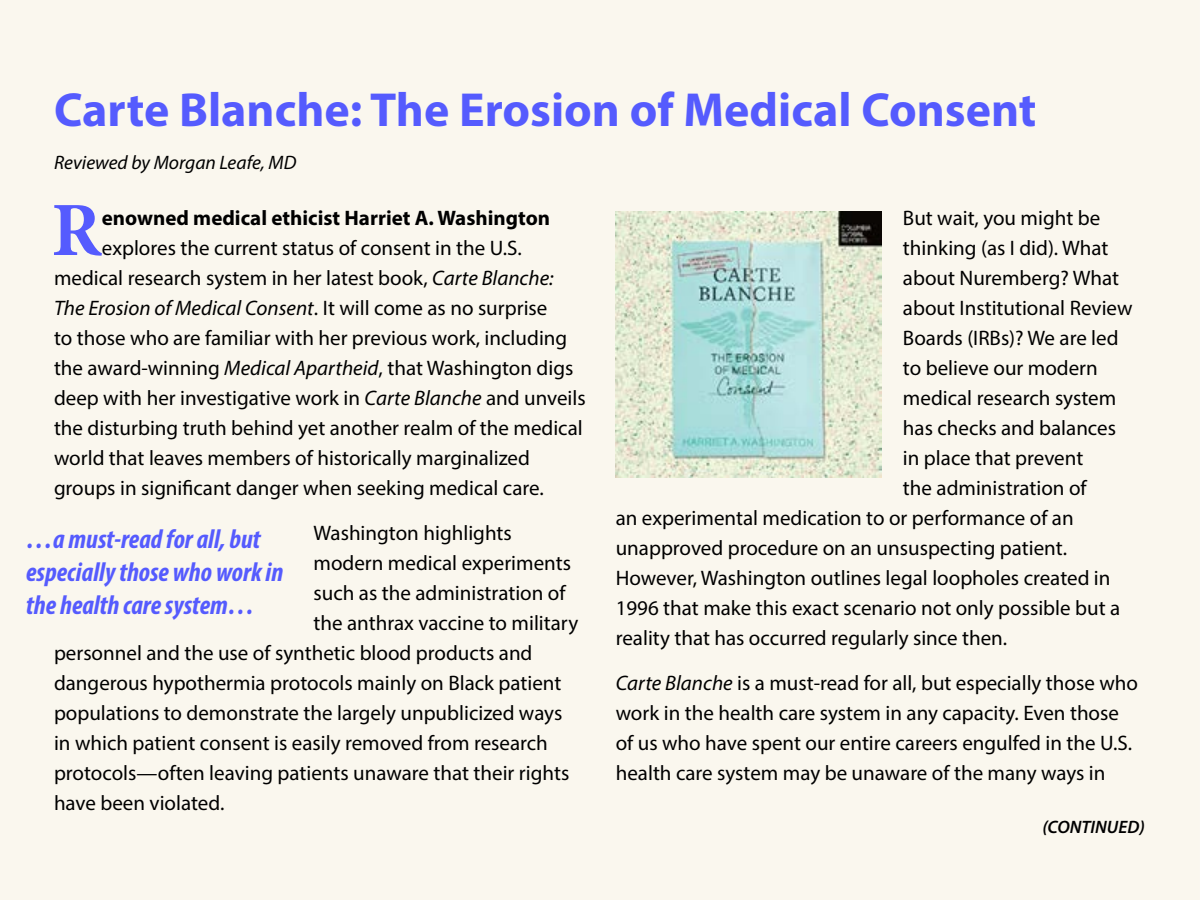
<style>
.page{position:relative;width:1200px;height:900px;background:#faf7ee}
.page>*{position:absolute;margin:0;border:0;box-sizing:border-box;transform-origin:0 0}
.BN_-_Body_1st{font:700 76.8px "Minion Pro";color:#555bfe}
.BN_-_Title{font:700 48px "Myriad Pro";color:#555bfe}
.BN_-_Pull_Quote{font:italic 700 condensed 27px/33px "Myriad Pro";color:#555bfe}
.Body{font:21px/30px "Myriad Pro";color:#000}
.BN_-_Body_1st-2{font:21px "Myriad Pro";color:#000}
.BN_-_Body_1st-3{font:italic 21px "Myriad Pro";color:#000}
.BN_-_Body_1st-4{font:700 21px "Myriad Pro";color:#000}
.Byline{font:italic 19.5px "Myriad Pro";color:#000}
.Continued{font:italic 600 18px "Myriad Pro";color:#000}
.s1{font-style:italic}
.s2{font-style:normal}
</style>
<div class="page">
<img style="left:616px;top:211px;width:266px;height:266px">
<p class="BN_-_Title" style="left:54px;top:79px;width:984px">Carte Blanche: The Erosion of Medical Consent</p>
<p class="Byline" style="left:54px;top:150px;width:244px">Reviewed by Morgan Leafe, MD</p>
<p class="BN_-_Body_1st" style="left:51px;top:176px;width:52px">R</p>
<p class="BN_-_Body_1st-4" style="left:102px;top:204px;width:450px">enowned medical ethicist Harriet A. Washington</p>
<p class="Body" style="left:903px;top:203px;width:199px">But wait, you might be</p>
<p class="Body" style="left:903px;top:233px;width:207px">thinking (as I did). What</p>
<p class="Body" style="left:903px;top:263px;width:218px">about Nuremberg? What</p>
<p class="Body" style="left:903px;top:293px;width:231px">about Institutional Review</p>
<p class="Body" style="left:903px;top:323px;width:217px">Boards (IRBs)? We are led</p>
<p class="Body" style="left:903px;top:353px;width:196px">to believe our modern</p>
<p class="Body" style="left:903px;top:383px;width:215px">medical research system</p>
<p class="Body" style="left:903px;top:413px;width:215px">has checks and balances</p>
<p class="Body" style="left:903px;top:443px;width:182px">in place that prevent</p>
<p class="Body" style="left:903px;top:473px;width:185px">the administration of</p>
<p class="Body" style="left:616px;top:503px;width:459px">an experimental medication to or performance of an</p>
<p class="Body" style="left:616px;top:533px;width:453px">unapproved procedure on an unsuspecting patient.</p>
<p class="Body" style="left:616px;top:563px;width:496px">However, Washington outlines legal loopholes created in</p>
<p class="Body" style="left:616px;top:593px;width:506px">1996 that make this exact scenario not only possible but a</p>
<p class="Body" style="left:616px;top:623px;width:393px">reality that has occurred regularly since then.</p>
<p class="Body" style="left:616px;top:668px;width:524px"><span class="s1">Carte Blanche</span> is a must-read for all, but especially those who work in the health care system in any capacity. Even those of us who have spent our entire careers engulfed in the U.S. health care system may be unaware of the many ways in</p>
<p class="Continued" style="left:1042px;top:815px;width:104px">(CONTINUED)</p>
<p class="BN_-_Body_1st-2" style="left:102px;top:235px;width:421px">explores the current status of consent in the U.S.</p>
<p class="BN_-_Body_1st-2" style="left:54px;top:265px;width:501px">medical research system in her latest book, <span class="s1">Carte Blanche:</span></p>
<p class="BN_-_Body_1st-3" style="left:54px;top:295px;width:495px">The Erosion of Medical Consent<span class="s2">. It will come as no surprise</span></p>
<p class="BN_-_Body_1st-2" style="left:54px;top:325px;width:515px">to those who are familiar with her previous work, including</p>
<p class="BN_-_Body_1st-2" style="left:54px;top:355px;width:521px">the award-winning <span class="s1">Medical Apartheid</span>, that Washington digs</p>
<p class="BN_-_Body_1st-2" style="left:54px;top:385px;width:533px">deep with her investigative work in <span class="s1">Carte Blanche</span> and unveils</p>
<p class="BN_-_Body_1st-2" style="left:54px;top:415px;width:530px">the disturbing truth behind yet another realm of the medical</p>
<p class="BN_-_Body_1st-2" style="left:54px;top:445px;width:478px">world that leaves members of historically marginalized</p>
<p class="BN_-_Body_1st-2" style="left:54px;top:475px;width:491px">groups in significant danger when seeking medical care.</p>
<p class="Body" style="left:314px;top:518px;width:200px">Washington highlights</p>
<p class="Body" style="left:314px;top:548px;width:259px">modern medical experiments</p>
<p class="Body" style="left:314px;top:578px;width:254px">such as the administration of</p>
<p class="Body" style="left:314px;top:608px;width:266px">the anthrax vaccine to military</p>
<p class="Body" style="left:54px;top:638px;width:480px">personnel and the use of synthetic blood products and</p>
<p class="Body" style="left:54px;top:668px;width:509px">dangerous hypothermia protocols mainly on Black patient</p>
<p class="Body" style="left:54px;top:698px;width:510px">populations to demonstrate the largely unpublicized ways</p>
<p class="Body" style="left:54px;top:728px;width:495px">in which patient consent is easily removed from research</p>
<p class="Body" style="left:54px;top:758px;width:517px">protocols—often leaving patients unaware that their rights</p>
<p class="Body" style="left:54px;top:788px;width:172px">have been violated.</p>
<p class="BN_-_Pull_Quote" style="left:26px;top:522px;width:259px">…a must-read for all, but especially those who work in the health care system…</p>
</div>
